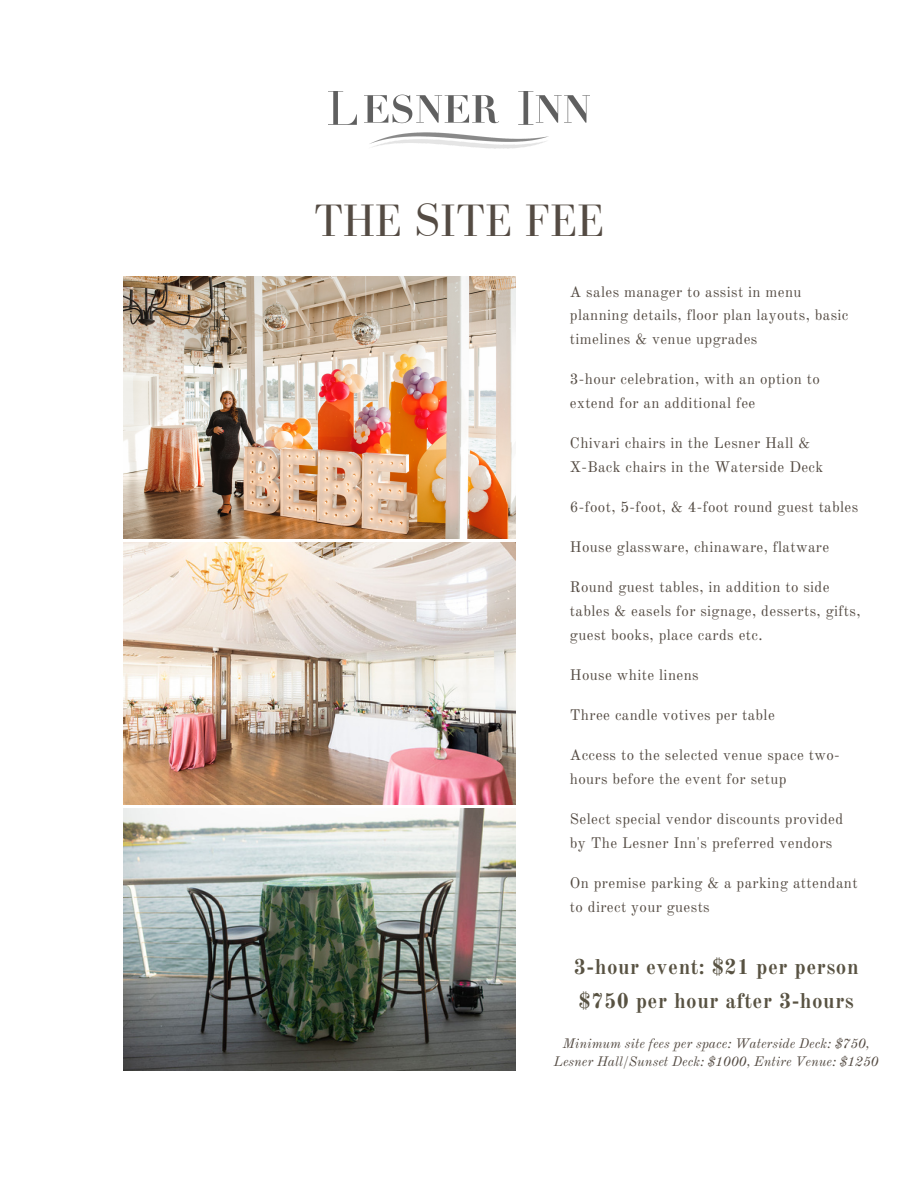
<style>
.page{position:relative;width:918px;height:1188px;background:#fff}
.page>*{position:absolute;margin:0;border:0;box-sizing:border-box;transform-origin:0 0}
.t1{font:46.8px "Bodoni FLF";color:#544b43}
.t2{font:700 21px "Old Standard";letter-spacing:.025em;color:#585242}
.t3{font:15px/23.7px "Old Standard";letter-spacing:.025em;color:#544b43}
.t4{font:italic 13.5px/18px "Old Standard";color:#544b43;text-align:center}
</style>
<div class="page">
<img style="left:123px;top:542px;width:393px;height:263px">
<img style="left:123px;top:277px;width:393px;height:262px">
<img style="left:123px;top:808px;width:393px;height:262px">
<img style="left:329px;top:92px;width:261px;height:57px">
<p class="t1" style="left:314px;top:195px;width:291px">THE SITE FEE</p>
<p class="t3" style="left:570px;top:280px;width:280px">A sales manager to assist in menu planning details, floor plan layouts, basic timelines &amp; venue upgrades</p>
<p class="t3" style="left:570px;top:367px;width:251px">3-hour celebration, with an option to extend for an additional fee</p>
<p class="t3" style="left:570px;top:431px;width:242px">Chivari chairs in the Lesner Hall &amp;</p>
<p class="t3" style="left:570px;top:455px;width:255px">X-Back chairs in the Waterside Deck</p>
<p class="t3" style="left:570px;top:495px;width:290px">6-foot, 5-foot, &amp; 4-foot round guest tables</p>
<p class="t3" style="left:570px;top:535px;width:261px">House glassware, chinaware, flatware</p>
<p class="t3" style="left:570px;top:576px;width:292px">Round guest tables, in addition to side tables &amp; easels for signage, desserts, gifts, guest books, place cards etc.</p>
<p class="t3" style="left:570px;top:663px;width:130px">House white linens</p>
<p class="t3" style="left:570px;top:703px;width:207px">Three candle votives per table</p>
<p class="t3" style="left:570px;top:744px;width:271px">Access to the selected venue space two&shy;hours before the event for setup</p>
<p class="t3" style="left:570px;top:808px;width:275px">Select special vendor discounts provided by The Lesner Inn's preferred vendors</p>
<p class="t3" style="left:570px;top:871px;width:289px">On premise parking &amp; a parking attendant to direct your guests</p>
<p class="t2" style="left:574px;top:954px;width:286px">3-hour event: $21 per person</p>
<p class="t2" style="left:579px;top:988px;width:277px">$750 per hour after 3-hours</p>
<p class="t4" style="left:554px;top:1034px;width:326px">Minimum site fees per space: Waterside Deck: $750,<br>Lesner Hall/Sunset Deck: $1000, Entire Venue: $1250</p>
</div>
